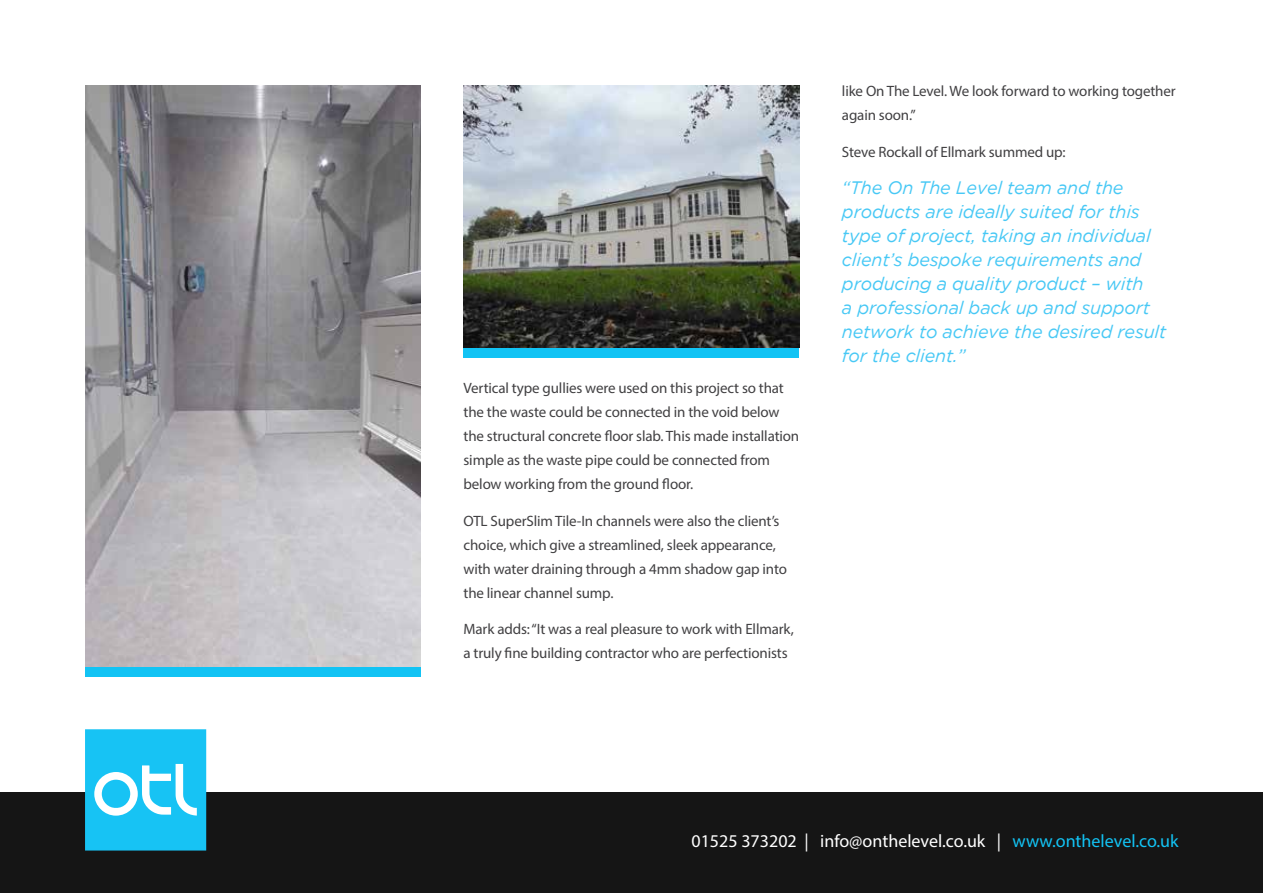
<style>
.page{position:relative;width:1263px;height:893px;background:#fff}
.page>*{position:absolute;margin:0;border:0;box-sizing:border-box;transform-origin:0 0}
.t1{font:italic 18px/24px "Gotham";letter-spacing:-.01em;color:#47c8f5}
.t2{font:18px "Myriad Pro";color:#fff}
.t3{font:15px/24px "Myriad Pro";letter-spacing:-.01em;color:#414042}
.s1{color:#12c3f4}
</style>
<div class="page">
<div style="left:0;top:792px;width:1263px;height:101px;background:#151515"></div>
<div style="left:85px;top:666px;width:336px;height:10px;background:#12c3f4"></div>
<div style="left:463px;top:348px;width:336px;height:10px;background:#12c3f4"></div>
<svg style="left:85px;top:729px;width:121px;height:121px;background:#35caf5"></svg>
<img style="left:85px;top:85px;width:336px;height:581px">
<img style="left:463px;top:86px;width:336px;height:261px">
<p class="t3" style="left:463px;top:376px;width:337px">Vertical type gullies were used on this project so that the the waste could be connected in the void below the structural concrete floor slab. This made installation simple as the waste pipe could be connected from below working from the ground floor.</p>
<p class="t3" style="left:463px;top:508px;width:325px">OTL SuperSlim Tile-In channels were also the client’s choice, which give a streamlined, sleek appearance, with water draining through a 4mm shadow gap into the linear channel sump.</p>
<p class="t3" style="left:463px;top:617px;width:332px">Mark adds: “It was a real pleasure to work with Ellmark, a truly fine building contractor who are perfectionists</p>
<p class="t3" style="left:842px;top:79px;width:335px">like On The Level. We look forward to working together again soon.”</p>
<p class="t3" style="left:842px;top:140px;width:225px">Steve Rockall of Ellmark summed up:</p>
<p class="t1" style="left:842px;top:175px;width:326px">“The On The Level team and the products are ideally suited for this type of project, taking an individual client’s bespoke requirements and producing a quality product – with<br>a professional back up and support network to achieve the desired result for the client.”</p>
<p class="t2" style="left:691px;top:830px;width:489px">01525 373202 | info@onthelevel.co.uk | <span class="s1">www.onthelevel.co.uk</span></p>
</div>
